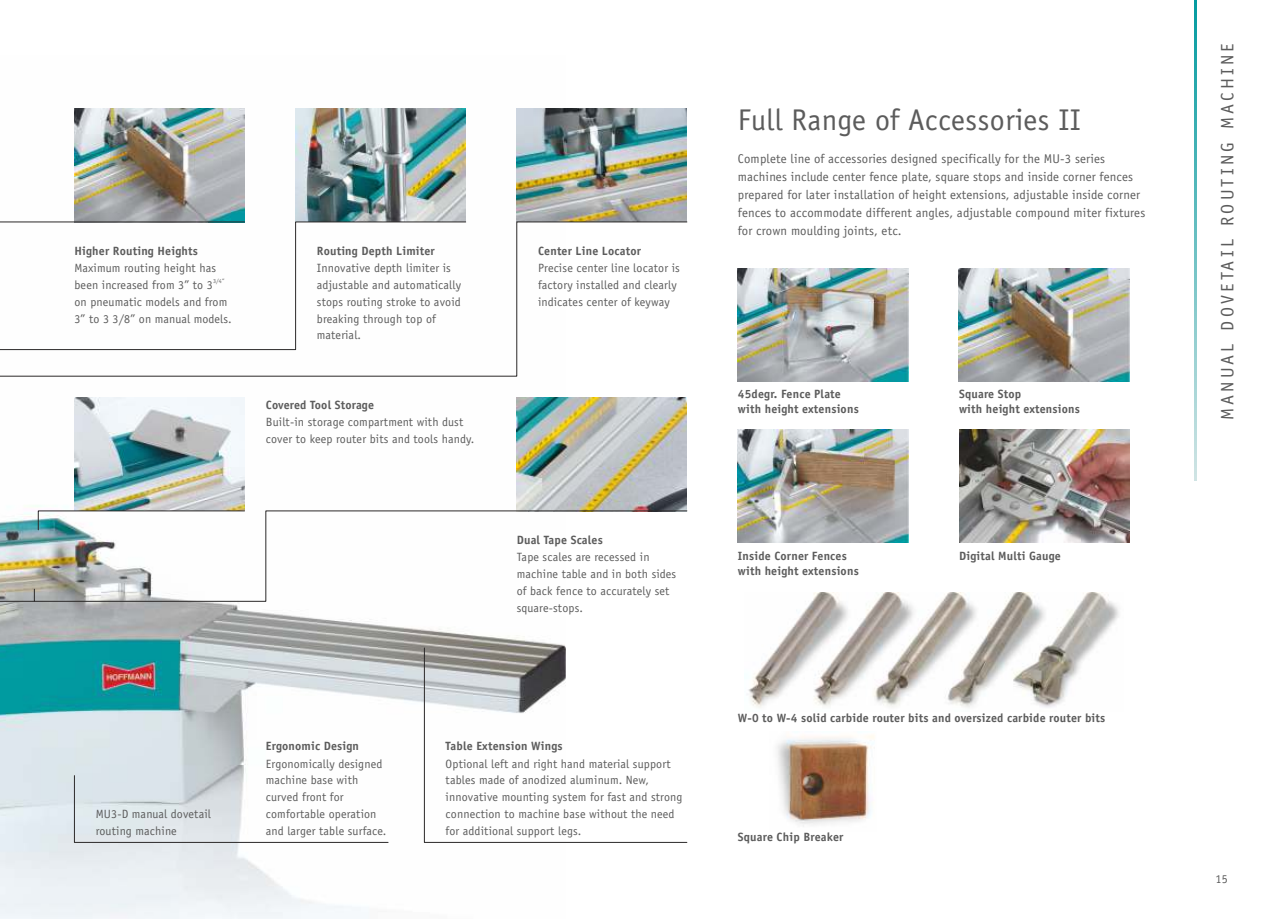
<style>
.page{position:relative;width:1276px;height:919px;background:#fff}
.page>*{position:absolute;margin:0;border:0;box-sizing:border-box;transform-origin:0 0}
.t1{font:30px "Officina Sans";letter-spacing:.015em;color:#5c5c5c}
.t2{font:18px "Officina Sans";letter-spacing:.18em;color:#5c5c5c}
.t3{font:12.75px/18px "Officina Sans";letter-spacing:.015em;color:#5c5c5c}
.t4{font:12px/17px "Officina Sans";letter-spacing:.015em;color:#5c5c5c}
.t5{font:700 12px/14.7px "Officina Sans";letter-spacing:.015em;color:#5c5c5c}
.t6{font:6px "Officina Sans";color:#5c5c5c}
</style>
<div class="page">
<img style="left:0;top:108px;width:565px;height:810px">
<img style="left:777px;top:735px;width:98px;height:92px">
<img style="left:748px;top:592px;width:371px;height:116px">
<img style="left:959px;top:429px;width:170px;height:113px">
<img style="left:738px;top:429px;width:170px;height:113px">
<img style="left:738px;top:268px;width:170px;height:113px">
<img style="left:959px;top:268px;width:170px;height:113px">
<svg style="left:1194px;top:0;width:2px;height:480px"></svg>
<img style="left:75px;top:109px;width:169px;height:112px">
<img style="left:296px;top:108px;width:170px;height:113px">
<img style="left:517px;top:108px;width:170px;height:113px">
<svg style="left:74px;top:774px;width:315px;height:69px"></svg>
<svg style="left:423px;top:647px;width:265px;height:196px"></svg>
<svg style="left:0;top:221px;width:688px;height:337px"></svg>
<svg style="left:0;top:221px;width:466px;height:286px"></svg>
<svg style="left:33px;top:510px;width:655px;height:92px"></svg>
<svg style="left:0;top:586px;width:35px;height:16px"></svg>
<p class="t5" style="left:74px;top:244px;width:125px">Higher Routing Heights</p>
<p class="t4" style="left:74px;top:260px;width:143px">Maximum routing height has</p>
<p class="t6" style="left:213px;top:279px;width:13px">3/4”</p>
<p class="t4" style="left:74px;top:278px;width:159px">been increased from 3” to 3<br>on pneumatic models and from<br>3” to 3 3/8” on manual models.</p>
<p class="t5" style="left:317px;top:244px;width:119px">Routing Depth Limiter</p>
<p class="t4" style="left:317px;top:260px;width:146px">Innovative depth limiter is adjustable and automatically stops routing stroke to avoid breaking through top of material.</p>
<p class="t5" style="left:266px;top:399px;width:110px">Covered Tool Storage</p>
<p class="t4" style="left:266px;top:414px;width:210px">Built-in storage compartment with dust cover to keep router bits and tools handy.</p>
<p class="t5" style="left:538px;top:244px;width:104px">Center Line Locator</p>
<p class="t4" style="left:538px;top:260px;width:143px">Precise center line locator is factory installed and clearly indicates center of keyway</p>
<p class="t5" style="left:517px;top:533px;width:88px">Dual Tape Scales</p>
<p class="t4" style="left:517px;top:549px;width:161px">Tape scales are recessed in machine table and in both sides of back fence to accurately set square-stops.</p>
<p class="t4" style="left:96px;top:806px;width:117px">MU3-D manual dovetail routing machine</p>
<p class="t5" style="left:266px;top:740px;width:95px">Ergonomic Design</p>
<p class="t4" style="left:266px;top:756px;width:122px">Ergonomically designed machine base with curved front for comfortable operation and larger table surface.</p>
<p class="t5" style="left:446px;top:740px;width:119px">Table Extension Wings</p>
<p class="t4" style="left:446px;top:756px;width:238px">Optional left and right hand material support tables made of anodized aluminum. New, innovative mounting system for fast and strong connection to machine base without the need for additional support legs.</p>
<h1 class="t1" style="left:738px;top:107px;width:344px">Full Range of Accessories II</h1>
<p class="t3" style="left:738px;top:151px;width:409px">Complete line of accessories designed specifically for the MU-3 series machines include center fence plate, square stops and inside corner fences prepared for later installation of height extensions, adjustable inside corner fences to accommodate different angles, adjustable compound miter fixtures for crown moulding joints, etc.</p>
<p class="t5" style="left:738px;top:388px;width:122px">45degr. Fence Plate with height extensions</p>
<p class="t5" style="left:738px;top:550px;width:122px">Inside Corner Fences with height extensions</p>
<p class="t5" style="left:959px;top:388px;width:122px">Square Stop<br>with height extensions</p>
<p class="t5" style="left:959px;top:550px;width:103px">Digital Multi Gauge</p>
<p class="t5" style="left:738px;top:711px;width:369px">W-0 to W-4 solid carbide router bits and oversized carbide router bits</p>
<p class="t5" style="left:738px;top:830px;width:107px">Square Chip Breaker</p>
<h2 class="t2" style="left:1220px;top:420px;width:378px;rotate:-90deg">MANUAL DOVETAIL ROUTING MACHINE</h2>
<p class="t4" style="left:1215px;top:871px;width:14px">15</p>
</div>
